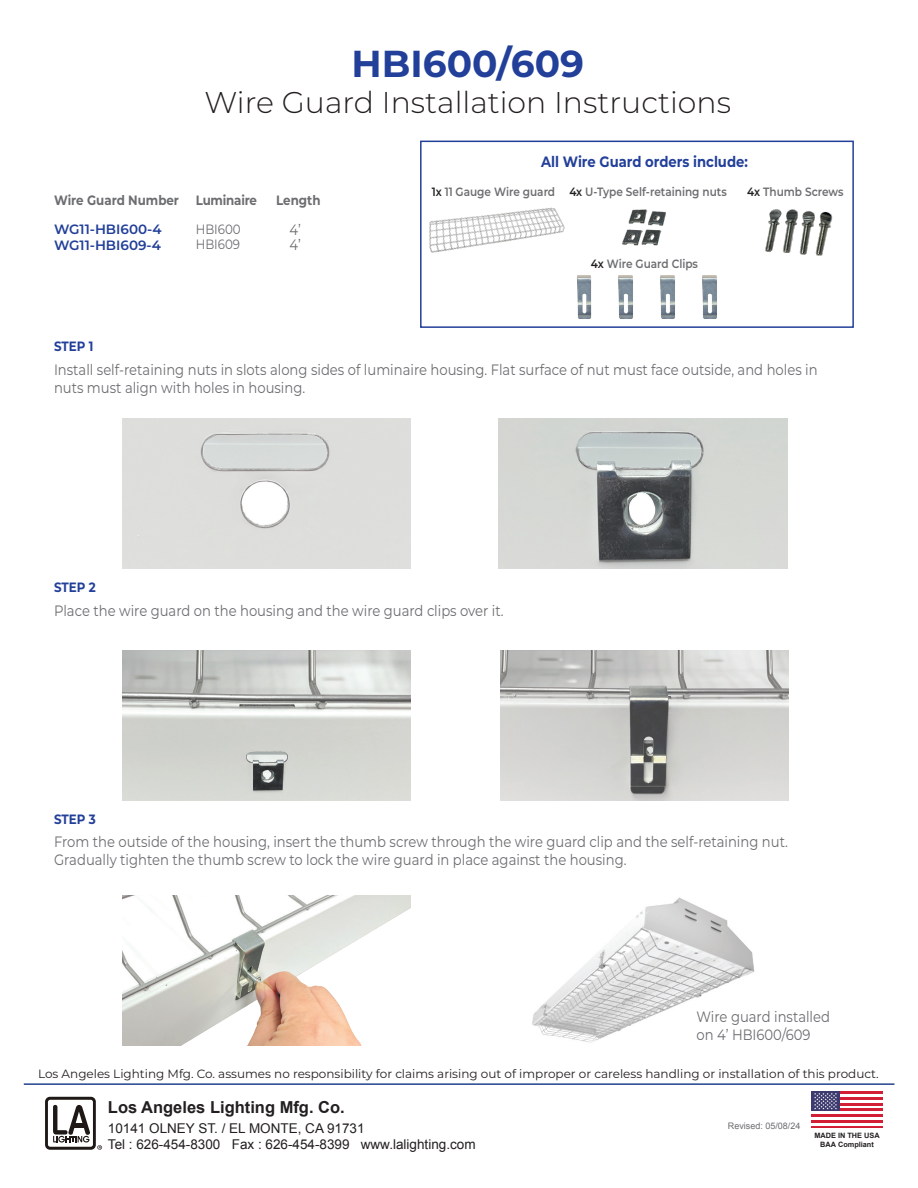
<style>
.page{position:relative;width:918px;height:1188px;background:#fff}
.page>*{position:absolute;margin:0;border:0;box-sizing:border-box;transform-origin:0 0}
.t1{font:700 37.5px "Montserrat";color:#223f99}
.t2{font:300 30px "Montserrat";color:#231f20}
.t3{font:700 16.5px "Arial";color:#231f20}
.t4{font:15px/18px "Montserrat";color:#6c6d70;scale:.88 1}
.t5{font:700 15px "Montserrat";color:#223f99;scale:.88 1}
.t6{font:13.5px/16.2px "Arial";color:#231f20}
.t7{font:700 13.5px "Montserrat";color:#6c6d70;scale:.88 1}
.t8{font:600 13.5px "Montserrat";color:#223f99}
.t9{font:700 13.5px "Montserrat";color:#223f99;scale:.88 1}
.t10{font:13.5px "Montserrat";color:#6c6d70;scale:.88 1}
.t11{font:12px "Montserrat";color:#231f20}
.t12{font:600 12px "Montserrat";color:#6c6d70;scale:.88 1}
.t13{font:9px "Arial";color:#6c6d70}
.t14{font:700 7.35px/8.9px "Arial";color:#231f20;text-align:center}
.s1{color:#231f20}
</style>
<div class="page">
<hr style="left:811px;top:1126px;width:72px;height:2px;background:#d21f36">
<hr style="left:811px;top:1120px;width:72px;height:3px;background:#d21f36">
<hr style="left:811px;top:1114px;width:72px;height:3px;background:#d21f36">
<hr style="left:811px;top:1108px;width:72px;height:3px;background:#d21f36">
<hr style="left:811px;top:1103px;width:72px;height:2px;background:#d21f36">
<hr style="left:811px;top:1097px;width:72px;height:3px;background:#d21f36">
<hr style="left:811px;top:1091px;width:72px;height:3px;background:#d21f36">
<div style="left:811px;top:1091px;width:29px;height:20px;background:#3c3a6e"></div>
<svg style="left:814px;top:1093px;width:23px;height:16px"></svg>
<svg style="left:45px;top:1097px;width:57px;height:53px"></svg>
<hr style="left:24px;top:1083px;width:870px;height:2px;background:#22428e">
<img style="left:429px;top:207px;width:136px;height:46px">
<img style="left:765px;top:209px;width:68px;height:47px">
<img style="left:622px;top:209px;width:44px;height:37px">
<div style="left:420px;top:141px;width:434px;height:187px;border:2px solid #223f99"></div>
<img style="left:576px;top:275px;width:16px;height:44px">
<img style="left:618px;top:275px;width:15px;height:44px">
<img style="left:660px;top:275px;width:15px;height:44px">
<img style="left:702px;top:275px;width:15px;height:44px">
<img style="left:499px;top:419px;width:288px;height:150px">
<img style="left:122px;top:419px;width:289px;height:150px">
<img style="left:122px;top:650px;width:289px;height:151px">
<img style="left:500px;top:650px;width:289px;height:151px">
<img style="left:122px;top:896px;width:289px;height:150px">
<img style="left:532px;top:897px;width:223px;height:146px">
<p class="t1" style="left:352px;top:37px;width:234px">HBI600/609</p>
<p class="t2" style="left:205px;top:82px;width:528px">Wire Guard Installation Instructions</p>
<p class="t7" style="left:54px;top:190px;width:144px">Wire Guard Number</p>
<p class="t7" style="left:196px;top:190px;width:71px">Luminaire</p>
<p class="t7" style="left:276px;top:190px;width:52px">Length</p>
<p class="t8" style="left:54px;top:220px;width:109px">WG11-HBI600-4</p>
<p class="t8" style="left:54px;top:236px;width:109px">WG11-HBI609-4</p>
<p class="t4" style="left:290px;top:221px;width:14px">4’</p>
<p class="t4" style="left:290px;top:236px;width:14px">4’</p>
<p class="t10" style="left:196px;top:220px;width:53px">HBI600</p>
<p class="t10" style="left:196px;top:235px;width:52px">HBI609</p>
<p class="t9" style="left:54px;top:337px;width:46px">STEP 1</p>
<p class="t5" style="left:541px;top:151px;width:237px">All Wire Guard orders include:</p>
<p class="t12" style="left:432px;top:183px;width:142px"><span class="s1">1x</span> 11 Gauge Wire guard</p>
<p class="t12" style="left:569px;top:183px;width:180px"><span class="s1">4x</span> U-Type Self-retaining nuts</p>
<p class="t12" style="left:747px;top:183px;width:111px"><span class="s1">4x</span> Thumb Screws</p>
<p class="t12" style="left:591px;top:255px;width:123px"><span class="s1">4x</span> Wire Guard Clips</p>
<p class="t4" style="left:54px;top:361px;width:869px">Install self-retaining nuts in slots along sides of luminaire housing. Flat surface of nut must face outside, and holes in nuts must align with holes in housing.</p>
<p class="t9" style="left:54px;top:578px;width:49px">STEP 2</p>
<p class="t4" style="left:54px;top:601px;width:512px">Place the wire guard on the housing and the wire guard clips over it.</p>
<p class="t9" style="left:54px;top:810px;width:49px">STEP 3</p>
<p class="t4" style="left:54px;top:833px;width:836px">From the outside of the housing, insert the thumb screw through the wire guard clip and the self-retaining nut.<br>Gradually tighten the thumb screw to lock the wire guard in place against the housing.</p>
<p class="t4" style="left:697px;top:1007px;width:153px">Wire guard installed on 4’ HBI600/609</p>
<p class="t11" style="left:38px;top:1065px;width:842px">Los Angeles Lighting Mfg. Co. assumes no responsibility for claims arising out of improper or careless handling or installation of this product.</p>
<p class="t3" style="left:108px;top:1096px;width:238px">Los Angeles Lighting Mfg. Co.</p>
<p class="t6" style="left:108px;top:1120px;width:369px">10141 OLNEY ST. / EL MONTE, CA 91731<br>Tel : 626-454-8300 Fax : 626-454-8399 www.lalighting.com</p>
<p class="t13" style="left:728px;top:1120px;width:74px">Revised: 05/08/24</p>
<p class="t14" style="left:814px;top:1131px;width:67px">MADE IN THE USA<br>BAA Compliant</p>
</div>
